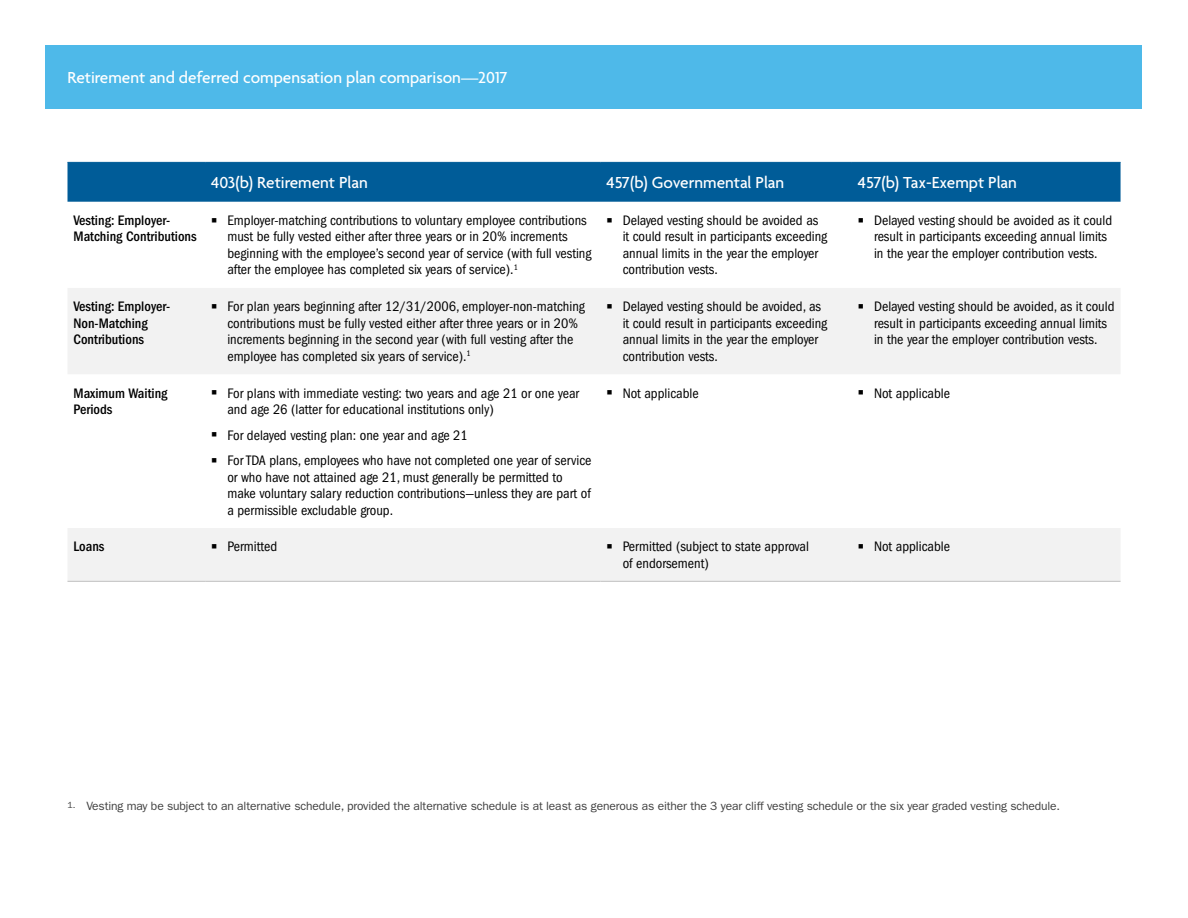
<style>
.page{position:relative;width:1188px;height:918px;background:#fff}
.page>*{position:absolute;margin:0;border:0;box-sizing:border-box;transform-origin:0 0}
.t1{font:500 17.25px "Agenda";color:#fff}
.t2{font:condensed 14.25px/16.5px "ITC Franklin Gothic Std";color:#000}
.t3{font:500 condensed 14.25px/16.5px "ITC Franklin Gothic Std";color:#000}
.t4{font:12px "ITC Franklin Gothic Std";letter-spacing:-.01em;color:#404040}
</style>
<div class="page">
<div style="left:46px;top:46px;width:1096px;height:63px;background:#4eb9e9"></div>
<div style="left:68px;top:163px;width:1053px;height:39px;background:#005c98"></div>
<svg style="left:68px;top:288px;width:1053px;height:293px"></svg>
<hr style="left:68px;top:162px;width:137px;height:1px;background:#005c98">
<hr style="left:205px;top:162px;width:395px;height:1px;background:#005c98">
<hr style="left:600px;top:162px;width:252px;height:1px;background:#005c98">
<hr style="left:852px;top:162px;width:269px;height:1px;background:#005c98">
<hr style="left:68px;top:581px;width:137px;height:1px;background:#bfbfbf">
<hr style="left:205px;top:581px;width:395px;height:1px;background:#bfbfbf">
<hr style="left:600px;top:581px;width:252px;height:1px;background:#bfbfbf">
<hr style="left:852px;top:581px;width:269px;height:1px;background:#bfbfbf">
<svg style="left:212px;top:304px;width:5px;height:5px"></svg>
<svg style="left:607px;top:304px;width:5px;height:5px"></svg>
<svg style="left:859px;top:304px;width:4px;height:5px"></svg>
<svg style="left:212px;top:391px;width:5px;height:4px"></svg>
<svg style="left:212px;top:433px;width:5px;height:4px"></svg>
<svg style="left:212px;top:458px;width:5px;height:4px"></svg>
<svg style="left:607px;top:391px;width:5px;height:4px"></svg>
<svg style="left:859px;top:391px;width:4px;height:4px"></svg>
<svg style="left:212px;top:544px;width:5px;height:5px"></svg>
<svg style="left:607px;top:544px;width:5px;height:5px"></svg>
<svg style="left:859px;top:544px;width:4px;height:5px"></svg>
<p class="t1" style="left:68px;top:68px;width:442px">Retirement and deferred compensation plan comparison—2017</p>
<p class="t1" style="left:211px;top:173px;width:158px">403(b) Retirement Plan</p>
<p class="t1" style="left:606px;top:173px;width:179px">457(b) Governmental Plan</p>
<p class="t1" style="left:858px;top:173px;width:161px">457(b) Tax-Exempt Plan</p>
<p class="t3" style="left:74px;top:212px;width:125px">Vesting: Employer-<br>Matching Contributions</p>
<p class="t2" style="left:227px;top:212px;width:366px">Employer-matching contributions to voluntary employee contributions must be fully vested either after three years or in 20% increments beginning with the employee’s second year of service (with full vesting after the employee has completed six years of service).<sup>1</sup></p>
<p class="t2" style="left:623px;top:212px;width:206px">Delayed vesting should be avoided as it could result in participants exceeding annual limits in the year the employer contribution vests.</p>
<p class="t2" style="left:874px;top:212px;width:240px">Delayed vesting should be avoided as it could result in participants exceeding annual limits in the year the employer contribution vests.</p>
<p class="t3" style="left:73px;top:298px;width:98px">Vesting: Employer-<br>Non-Matching<br>Contributions</p>
<p class="t2" style="left:227px;top:298px;width:359px">For plan years beginning after 12/31/2006, employer-non-matching contributions must be fully vested either after three years or in 20% increments beginning in the second year (with full vesting after the employee has completed six years of service).<sup>1</sup></p>
<p class="t2" style="left:623px;top:298px;width:206px">Delayed vesting should be avoided, as it could result in participants exceeding annual limits in the year the employer contribution vests.</p>
<p class="t2" style="left:874px;top:298px;width:242px">Delayed vesting should be avoided, as it could result in participants exceeding annual limits in the year the employer contribution vests.</p>
<p class="t3" style="left:73px;top:385px;width:96px">Maximum Waiting<br>Periods</p>
<p class="t2" style="left:227px;top:385px;width:353px">For plans with immediate vesting: two years and age 21 or one year and age 26 (latter for educational institutions only)</p>
<p class="t2" style="left:227px;top:422px;width:366px;line-height:25.5px">For delayed vesting plan: one year and age 21<br>For TDA plans, employees who have not completed one year of service</p>
<p class="t2" style="left:227px;top:469px;width:365px">or who have not attained age 21, must generally be permitted to make voluntary salary reduction contributions—unless they are part of a permissible excludable group.</p>
<p class="t2" style="left:623px;top:385px;width:78px">Not applicable</p>
<p class="t2" style="left:874px;top:385px;width:78px">Not applicable</p>
<p class="t3" style="left:73px;top:538px;width:33px">Loans</p>
<p class="t2" style="left:227px;top:538px;width:51px">Permitted</p>
<p class="t2" style="left:623px;top:538px;width:188px">Permitted (subject to state approval of endorsement)</p>
<p class="t2" style="left:874px;top:538px;width:78px">Not applicable</p>
<p class="t4" style="left:68px;top:799px;width:994px"><sup>1.</sup> Vesting may be subject to an alternative schedule, provided the alternative schedule is at least as generous as either the 3 year cliff vesting schedule or the six year graded vesting schedule.</p>
</div>
